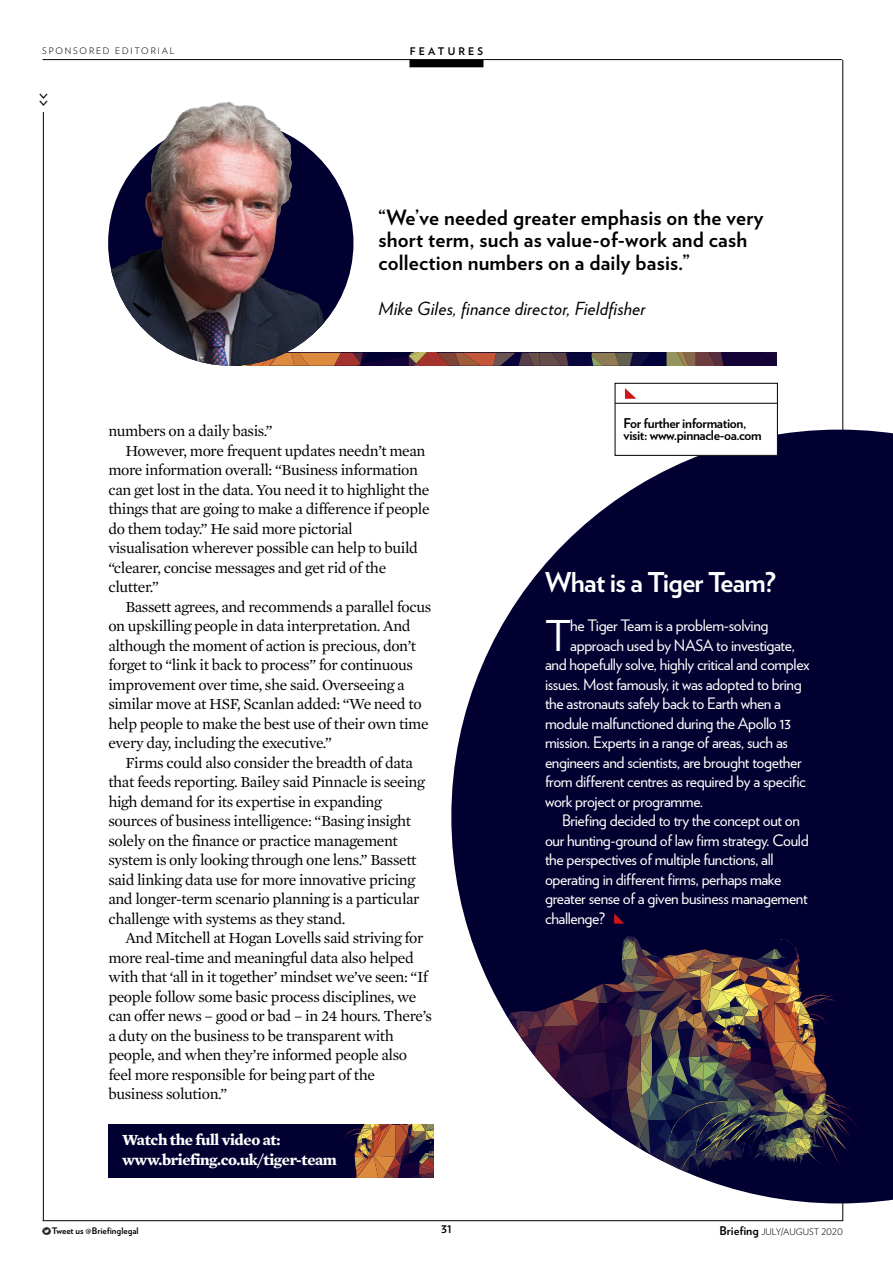
<style>
.page{position:relative;width:893px;height:1263px;background:#fff}
.page>*{position:absolute;margin:0;border:0;box-sizing:border-box;transform-origin:0 0}
.Body_copy_with_i{font:42.3px "Verlag";color:#fff}
.Body_copy_with_i-2{font:700 27.3px "Verlag";letter-spacing:-.025em;color:#fff}
.Pullquote_smalle{font:700 21px/22.5px "Verlag";letter-spacing:.01em;color:#000}
.Pullquote_author{font:italic 18px "Verlag";letter-spacing:.01em;color:#000}
.Mini_headline{font:16.5px "Verlag";color:#000}
.Body_copy_with_i-3{font:15.75px/19.5px "Mercury Text G1";letter-spacing:-.025em;color:#000}
.Body_copy_with_i-4{font:15.75px/19.5px "Verlag";letter-spacing:-.025em;color:#fff}
.Body_copy_with_i-5{font:700 15.75px/19.5px "Mercury Text G1";letter-spacing:-.025em;color:#fff}
.Feature_1st_para{font:700 13.5px/12px "Verlag";letter-spacing:-.025em;color:#000}
.t1{font:700 10.5px "Verlag";letter-spacing:.3em;color:#000}
.t2{font:300 9px "Verlag";color:#000}
.t3{font:700 9px "Verlag";color:#000}
.t4{font:300 9px "Verlag";letter-spacing:.2em;color:#000}
.s1{font-weight:700;font-size:12px}
</style>
<div class="page">
<hr style="left:43px;top:59px;width:799px;height:1px;background:#000">
<hr style="left:43px;top:1220px;width:800px;height:1px;background:#000">
<svg style="left:43px;top:1227px;width:7px;height:8px"></svg>
<div style="left:409px;top:60px;width:74px;height:7px;background:#000"></div>
<hr style="left:842px;top:60px;width:1px;height:1161px;background:#000">
<hr style="left:43px;top:112px;width:1px;height:1108px;background:#000">
<svg style="left:451px;top:430px;width:442px;height:773px;fill:#020030"></svg>
<img style="left:496px;top:935px;width:365px;height:263px">
<svg style="left:614px;top:913px;width:10px;height:11px"></svg>
<svg style="left:242px;top:353px;width:535px;height:13px;background:#643d3e"></svg>
<div style="left:615px;top:383px;width:162px;height:72px;background:#fff"></div>
<div style="left:615px;top:383px;width:163px;height:73px;border:1px solid #000"></div>
<hr style="left:615px;top:403px;width:163px;height:1px;background:#000">
<svg style="left:625px;top:388px;width:11px;height:11px"></svg>
<div style="left:108px;top:1125px;width:326px;height:53px;background:#020030"></div>
<img style="left:344px;top:1125px;width:90px;height:53px">
<img style="left:108px;top:120px;width:245px;height:246px;border-radius:123px">
<img style="left:142px;top:101px;width:158px;height:178px">
<p class="t4" style="left:42px;top:44px;width:134px">SPONSORED EDITORIAL</p>
<p class="Mini_headline" style="left:57px;top:93px;width:15px;rotate:90deg">&gt;&gt;</p>
<p class="t1" style="left:410px;top:43px;width:75px">FEATURES</p>
<p class="Pullquote_smalle" style="left:378px;top:205px;width:387px">“We’ve needed greater emphasis on the very short term, such as value-of-work and cash collection numbers on a daily basis.”</p>
<p class="Pullquote_author" style="left:378px;top:294px;width:269px">Mike Giles, finance director, Fieldfisher</p>
<p class="Body_copy_with_i-3" style="left:108px;top:421px;width:166px">numbers on a daily basis.”</p>
<p class="Body_copy_with_i-3" style="left:108px;top:441px;width:323px;text-indent:17px">However, more frequent updates needn’t mean more information overall: “Business information can get lost in the data. You need it to highlight the things that are going to make a difference if people do them today.” He said more pictorial visualisation wherever possible can help to build “clearer, concise messages and get rid of the clutter.”</p>
<p class="Body_copy_with_i-3" style="left:108px;top:597px;width:324px;text-indent:17px">Bassett agrees, and recommends a parallel focus on upskilling people in data interpretation. And although the moment of action is precious, don’t forget to “link it back to process” for continuous improvement over time, she said. Overseeing a similar move at HSF, Scanlan added: “We need to help people to make the best use of their own time every day, including the executive.”</p>
<p class="Body_copy_with_i-3" style="left:108px;top:753px;width:318px;text-indent:17px">Firms could also consider the breadth of data that feeds reporting. Bailey said Pinnacle is seeing high demand for its expertise in expanding sources of business intelligence: “Basing insight solely on the finance or practice management system is only looking through one lens.” Bassett said linking data use for more innovative pricing and longer-term scenario planning is a particular challenge with systems as they stand.</p>
<p class="Body_copy_with_i-3" style="left:108px;top:928px;width:325px;text-indent:17px">And Mitchell at Hogan Lovells said striving for more real-time and meaningful data also helped with that ‘all in it together’ mindset we’ve seen: “If people follow some basic process disciplines, we can offer news – good or bad – in 24 hours. There’s a duty on the business to be transparent with people, and when they’re informed people also feel more responsible for being part of the business solution.”</p>
<p class="Body_copy_with_i-5" style="left:122px;top:1130px;width:216px">Watch the full video at: www.briefing.co.uk/tiger-team</p>
<p class="Feature_1st_para" style="left:624px;top:417px;width:140px">For further information, visit: www.pinnacle-oa.com</p>
<p class="Body_copy_with_i-2" style="left:545px;top:561px;width:232px">What is a Tiger Team?</p>
<p class="Body_copy_with_i" style="left:545px;top:604px;width:28px">T</p>
<p class="Body_copy_with_i-4" style="left:570px;top:615px;width:200px">he Tiger Team is a problem-solving</p>
<p class="Body_copy_with_i-4" style="left:570px;top:634px;width:226px">approach used by NASA to investigate,</p>
<p class="Body_copy_with_i-4" style="left:545px;top:654px;width:266px">and hopefully solve, highly critical and complex</p>
<p class="Body_copy_with_i-4" style="left:545px;top:673px;width:258px">issues. Most famously, it was adopted to bring</p>
<p class="Body_copy_with_i-4" style="left:545px;top:693px;width:237px">the astronauts safely back to Earth when a</p>
<p class="Body_copy_with_i-4" style="left:545px;top:712px;width:248px">module malfunctioned during the Apollo 13</p>
<p class="Body_copy_with_i-4" style="left:545px;top:732px;width:244px">mission. Experts in a range of areas, such as</p>
<p class="Body_copy_with_i-4" style="left:545px;top:751px;width:258px">engineers and scientists, are brought together</p>
<p class="Body_copy_with_i-4" style="left:545px;top:771px;width:262px">from different centres as required by a specific</p>
<p class="Body_copy_with_i-4" style="left:545px;top:790px;width:160px">work project or programme.</p>
<p class="Body_copy_with_i-4" style="left:545px;top:810px;width:265px;text-indent:17px">Briefing decided to try the concept out on our hunting-ground of law firm strategy. Could the perspectives of multiple functions, all operating in different firms, perhaps make greater sense of a given business management challenge?</p>
<p class="t3" style="left:52px;top:1224px;width:88px">Tweet us @Briefinglegal</p>
<p class="t1" style="left:441px;top:1220px;width:12px">31</p>
<p class="t2" style="left:719px;top:1225px;width:125px"><span class="s1">Briefing</span> JULY/AUGUST 2020</p>
</div>
